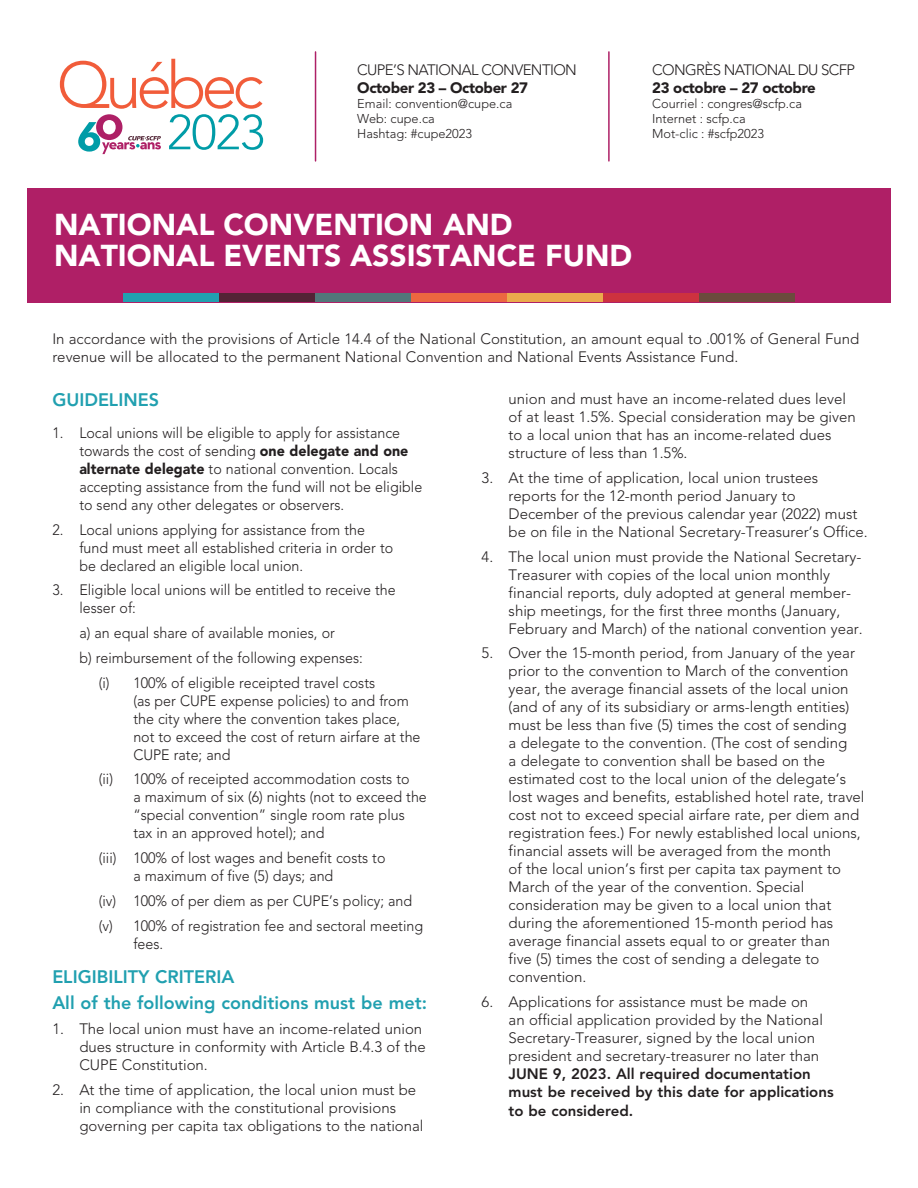
<style>
.page{position:relative;width:918px;height:1188px;background:#fff}
.page>*{position:absolute;margin:0;border:0;box-sizing:border-box;transform-origin:0 0}
.t1{font:900 30px/31.5px "Avenir LT Std";color:#fff}
.Sub1{font:800 18px "Avenir LT Std";color:#21a0b0}
.Copy{font:300 15px/18px "Avenir LT Std";color:#231f20}
.Copy-2{font:300 15px/18px "Avenir LT Std";color:#231f20;scale:.95 1}
.Copy-3{font:300 15px/18px "Avenir LT Std";letter-spacing:-.04em;color:#231f20}
.t2{font:300 12.75px/15px "Avenir LT Std";color:#231f20}
.s1{font-weight:900}
.s2{font-weight:800}
</style>
<div class="page">
<div style="left:27px;top:188px;width:864px;height:114px;background:#af1f66"></div>
<div style="left:123px;top:294px;width:96px;height:8px;background:#21a0b0"></div>
<div style="left:219px;top:294px;width:96px;height:8px;background:#532336"></div>
<div style="left:315px;top:294px;width:96px;height:8px;background:#52777a"></div>
<div style="left:411px;top:294px;width:96px;height:8px;background:#ec6740"></div>
<div style="left:507px;top:294px;width:96px;height:8px;background:#eaab4c"></div>
<div style="left:603px;top:294px;width:96px;height:8px;background:#cd323f"></div>
<div style="left:699px;top:294px;width:96px;height:8px;background:#6b4b3d"></div>
<hr style="left:608px;top:52px;width:2px;height:109px;background:#ae2066">
<hr style="left:315px;top:52px;width:1px;height:109px;background:#ae2066">
<svg style="left:60px;top:59px;width:203px;height:95px"></svg>
<p class="Copy-3" style="left:357px;top:61px;width:221px">CUPE’S NATIONAL CONVENTION<br><span class="s1">October 23 – October 27</span></p>
<p class="t2" style="left:357px;top:96px;width:157px">Email: convention@cupe.ca</p>
<p class="t2" style="left:357px;top:111px;width:116px">Web: cupe.ca<br>Hashtag: #cupe2023</p>
<p class="Copy-3" style="left:652px;top:61px;width:205px">CONGRÈS NATIONAL DU SCFP<br><span class="s1">23 octobre – 27 octobre</span></p>
<p class="t2" style="left:652px;top:96px;width:151px">Courriel : congres@scfp.ca<br>Internet : scfp.ca<br>Mot-clic : #scfp2023</p>
<p class="t1" style="left:54px;top:208px;width:580px">NATIONAL CONVENTION AND<br>NATIONAL EVENTS ASSISTANCE FUND</p>
<p class="Copy" style="left:52px;top:330px;width:808px">In accordance with the provisions of Article 14.4 of the National Constitution, an amount equal to .001% of General Fund revenue will be allocated to the permanent National Convention and National Events Assistance Fund.</p>
<p class="Sub1" style="left:52px;top:389px;width:108px">GUIDELINES</p>
<p class="Copy-2" style="left:79px;top:424px;width:362px;text-indent:-27px">1. Local unions will be eligible to apply for assistance towards the cost of sending <span class="s1">one delegate and one alternate delegate</span> to national convention. Locals accepting assistance from the fund will not be eligible to send any other delegates or observers.</p>
<p class="Copy-2" style="left:79px;top:521px;width:332px;text-indent:-27px">2. Local unions applying for assistance from the fund must meet all established criteria in order to be declared an eligible local union.</p>
<p class="Copy-2" style="left:79px;top:581px;width:334px;text-indent:-27px">3. Eligible local unions will be entitled to receive the lesser of:</p>
<p class="Copy-2" style="left:79px;top:624px;width:271px">a) an equal share of available monies, or</p>
<p class="Copy-2" style="left:79px;top:649px;width:300px">b) reimbursement of the following expenses:</p>
<p class="Copy-2" style="left:133px;top:674px;width:304px;text-indent:-34px">(i) 100% of eligible receipted travel costs<br>(as per CUPE expense policies) to and from the city where the convention takes place, not to exceed the cost of return airfare at the CUPE rate; and</p>
<p class="Copy-2" style="left:133px;top:770px;width:311px;text-indent:-34px">(ii) 100% of receipted accommodation costs to<br>a maximum of six (6) nights (not to exceed the “special convention” single room rate plus tax in an approved hotel); and</p>
<p class="Copy-2" style="left:133px;top:849px;width:267px;text-indent:-34px">(iii) 100% of lost wages and benefit costs to a maximum of five (5) days; and</p>
<p class="Copy-2" style="left:99px;top:892px;width:331px">(iv) 100% of per diem as per CUPE’s policy; and</p>
<p class="Copy-2" style="left:133px;top:917px;width:307px;text-indent:-34px">(v) 100% of registration fee and sectoral meeting fees.</p>
<p class="Sub1" style="left:52px;top:966px;width:184px">ELIGIBILITY CRITERIA</p>
<p class="Sub1" style="left:52px;top:992px;width:376px">All of the following conditions must be met:</p>
<p class="Copy" style="left:79px;top:1020px;width:348px;text-indent:-27px">1. The local union must have an income-related union dues structure in conformity with Article B.4.3 of the<br>CUPE Constitution.</p>
<p class="Copy" style="left:79px;top:1081px;width:346px;text-indent:-27px">2. At the time of application, the local union must be in compliance with the constitutional provisions governing per capita tax obligations to the national</p>
<p class="Copy" style="left:509px;top:390px;width:349px">union and must have an income-related dues level of at least 1.5%. Special consideration may be given to a local union that has an income-related dues structure of less than 1.5%.</p>
<p class="Copy" style="left:509px;top:469px;width:361px;text-indent:-27px">3. At the time of application, local union trustees reports for the 12-month period January to December of the previous calendar year (2022) must be on file in the National Secretary-Treasurer’s Office.</p>
<p class="Copy" style="left:509px;top:547px;width:356px;text-indent:-27px">4. The local union must provide the National Secretary-Treasurer with copies of the local union monthly financial reports, duly adopted at general member&shy;ship meetings, for the first three months (January, February and March) of the national convention year.</p>
<p class="Copy" style="left:509px;top:644px;width:357px;text-indent:-27px">5. Over the 15-month period, from January of the year prior to the convention to March of the convention year, the average financial assets of the local union (and of any of its subsidiary or arms-length entities) must be less than five (5) times the cost of sending<br>a delegate to the convention. (The cost of sending<br>a delegate to convention shall be based on the estimated cost to the local union of the delegate’s lost wages and benefits, established hotel rate, travel cost not to exceed special airfare rate, per diem and registration fees.) For newly established local unions, financial assets will be averaged from the month<br>of the local union’s first per capita tax payment to March of the year of the convention. Special consideration may be given to a local union that during the aforementioned 15-month period has average financial assets equal to or greater than<br>five (5) times the cost of sending a delegate to convention.</p>
<p class="Copy" style="left:509px;top:993px;width:327px;text-indent:-27px">6. Applications for assistance must be made on<br>an official application provided by the National Secretary-Treasurer, signed by the local union president and secretary-treasurer no later than <span class="s2">JUNE 9, 2023. All required documentation must be received by this date for applications to be considered.</span></p>
</div>
